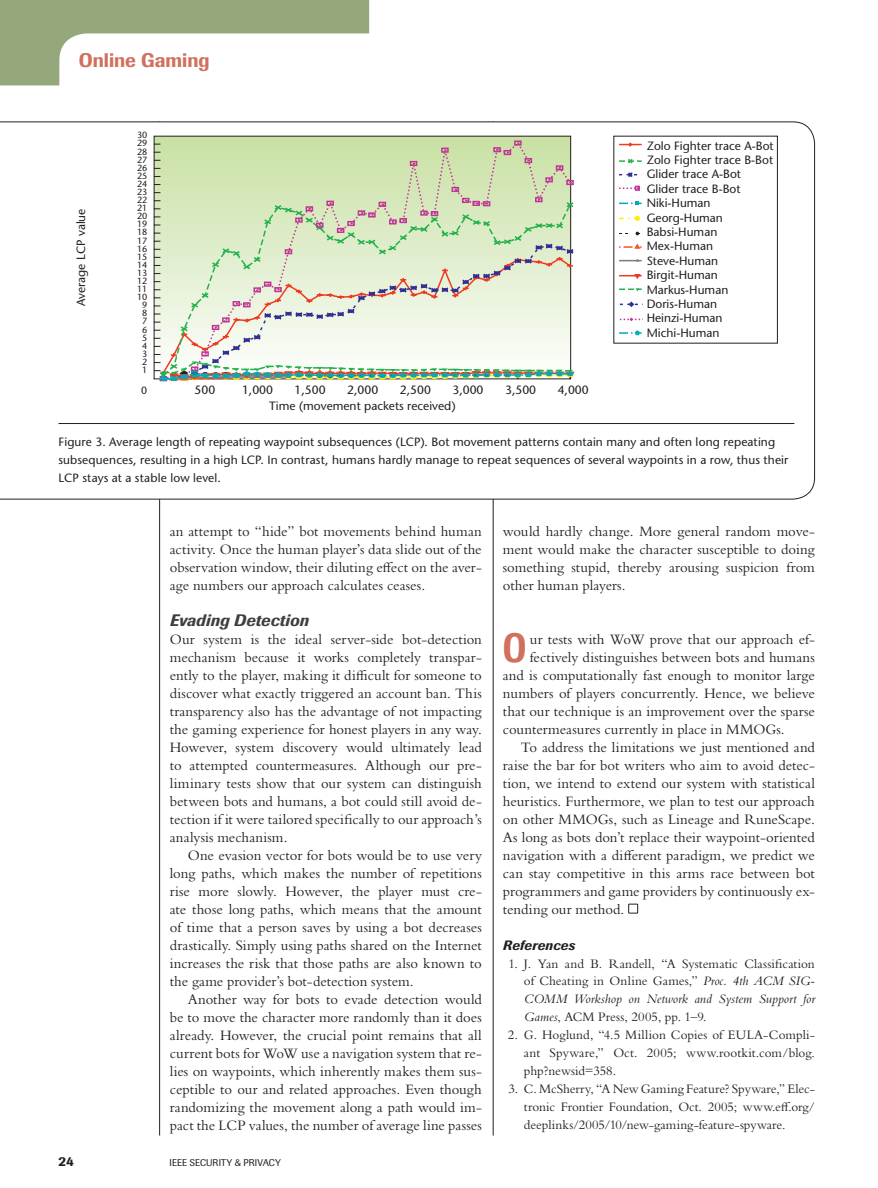
<style>
.page{position:relative;width:878px;height:1188px;background:#fff}
.page>*{position:absolute;margin:0;border:0;box-sizing:border-box;transform-origin:0 0}
.t1{font:500 40.5px "Imago";color:#d0705f;scale:.8 1}
.t2{font:500 19.5px "Imago";color:#d0705f}
.t3{font:italic 500 16.5px "Imago";letter-spacing:.005em;color:#3e3e3f}
.t4{font:15px/18px "Bembo Std";color:#231f20;text-align:justify}
.t5{font:13.5px/18px "Bembo Std";letter-spacing:.005em;color:#231f20;text-align:justify}
.t6{font:italic 500 13.5px "Imago";letter-spacing:.02em;color:#231f20}
.t7{font:500 13.5px "Imago";color:#231f20}
.t8{font:500 12px/14.4px "Stone Sans Std";color:#231f20}
.t9{font:500 10.5px "Stone Sans Std";color:#231f20}
.t10{font:9.75px "Imago";letter-spacing:.015em;color:#231f20}
.t11{font:500 9px "Stone Sans Std";color:#231f20}
.s1{font-style:italic}
</style>
<div class="page">
<svg style="left:0;top:0;width:369px;height:85px"></svg>
<hr style="left:159px;top:122px;width:1px;height:1014px;background:#231f20">
<hr style="left:493px;top:122px;width:1px;height:1014px;background:#231f20">
<div style="left:628px;top:904px;width:10px;height:10px;border:1px solid #231f20"></div>
<svg style="left:0;top:122px;width:814px;height:378px"></svg>
<div style="left:58px;top:428px;width:736px;height:54px;background:#fff"></div>
<hr style="left:58px;top:423px;width:736px;height:1px;background:#231f20">
<h2 class="t2" style="left:79px;top:49px;width:132px">Online Gaming</h2>
<p class="t8" style="left:74px;top:306px;width:99px;rotate:-90deg">Average LCP value</p>
<p class="t11" style="left:137px;top:130px;width:12px">30</p>
<p class="t11" style="left:137px;top:138px;width:12px">29</p>
<p class="t11" style="left:137px;top:146px;width:12px">28</p>
<p class="t11" style="left:137px;top:154px;width:12px">27</p>
<p class="t11" style="left:137px;top:162px;width:12px">26</p>
<p class="t11" style="left:137px;top:170px;width:12px">25</p>
<p class="t11" style="left:137px;top:178px;width:12px">24</p>
<p class="t11" style="left:137px;top:186px;width:12px">23</p>
<p class="t11" style="left:137px;top:195px;width:12px">22</p>
<p class="t11" style="left:137px;top:203px;width:12px">21</p>
<p class="t11" style="left:137px;top:211px;width:12px">20</p>
<p class="t11" style="left:137px;top:219px;width:12px">19</p>
<p class="t11" style="left:137px;top:227px;width:12px">18</p>
<p class="t11" style="left:137px;top:235px;width:12px">17</p>
<p class="t11" style="left:137px;top:243px;width:12px">16</p>
<p class="t11" style="left:137px;top:251px;width:12px">15</p>
<p class="t11" style="left:137px;top:259px;width:12px">14</p>
<p class="t11" style="left:137px;top:267px;width:12px">13</p>
<p class="t11" style="left:137px;top:275px;width:12px">12</p>
<p class="t11" style="left:137px;top:284px;width:12px">11</p>
<p class="t11" style="left:137px;top:292px;width:12px">10</p>
<p class="t11" style="left:142px;top:300px;width:7px">9</p>
<p class="t11" style="left:142px;top:308px;width:7px">8</p>
<p class="t11" style="left:142px;top:316px;width:7px">7</p>
<p class="t11" style="left:142px;top:324px;width:7px">6</p>
<p class="t11" style="left:142px;top:332px;width:7px">5</p>
<p class="t11" style="left:142px;top:340px;width:7px">4</p>
<p class="t11" style="left:142px;top:348px;width:7px">3</p>
<p class="t11" style="left:142px;top:356px;width:7px">2</p>
<p class="t11" style="left:142px;top:364px;width:7px">1</p>
<p class="t9" style="left:141px;top:384px;width:8px">0</p>
<p class="t8" style="left:194px;top:382px;width:22px">500</p>
<p class="t8" style="left:242px;top:382px;width:32px">1,000</p>
<p class="t8" style="left:294px;top:382px;width:32px">1,500</p>
<p class="t8" style="left:347px;top:382px;width:32px">2,000</p>
<p class="t8" style="left:400px;top:382px;width:32px">2,500</p>
<p class="t8" style="left:452px;top:382px;width:32px">3,000</p>
<p class="t8" style="left:505px;top:382px;width:32px">3,500</p>
<p class="t8" style="left:557px;top:382px;width:32px">4,000</p>
<p class="t8" style="left:269px;top:399px;width:188px">Time (movement packets received)</p>
<p class="t8" style="left:646px;top:138px;width:128px">Zolo Fighter trace A-Bot<br>Zolo Fighter trace B-Bot<br>Glider trace A-Bot<br>Glider trace B-Bot<br>Niki-Human<br>Georg-Human<br>Babsi-Human<br>Mex-Human<br>Steve-Human<br>Birgit-Human<br>Markus-Human<br>Doris-Human<br>Heinzi-Human<br>Michi-Human</p>
<p class="t8" style="left:58px;top:432px;width:731px;line-height:18px">Figure 3. Average length of repeating waypoint subsequences (LCP). Bot movement patterns contain many and often long repeating subsequences, resulting in a high LCP. In contrast, humans hardly manage to repeat sequences of several waypoints in a row, thus their<br>LCP stays at a stable low level.</p>
<p class="t4" style="left:170px;top:522px;width:313px">an attempt to “hide” bot movements behind human activity. Once the human player’s data slide out of the observation window, their diluting effect on the aver&shy;age numbers our approach calculates ceases.</p>
<p class="t3" style="left:170px;top:610px;width:140px">Evading Detection</p>
<p class="t4" style="left:170px;top:630px;width:313px">Our system is the ideal server-side bot-detection mechanism because it works completely transpar&shy;ently to the player, making it difficult for someone to discover what exactly triggered an account ban. This transparency also has the advantage of not impacting the gaming experience for honest players in any way.<br>However, system discovery would ultimately lead to attempted countermeasures. Although our pre&shy;liminary tests show that our system can distinguish between bots and humans, a bot could still avoid de&shy;tection if it were tailored specifically to our approach’s analysis mechanism.</p>
<p class="t4" style="left:170px;top:846px;width:313px;text-indent:18px">One evasion vector for bots would be to use very long paths, which makes the number of repetitions rise more slowly. However, the player must cre&shy;ate those long paths, which means that the amount of time that a person saves by using a bot decreases drastically. Simply using paths shared on the Internet increases the risk that those paths are also known to the game provider’s bot-detection system.</p>
<p class="t4" style="left:170px;top:990px;width:313px;text-indent:18px">Another way for bots to evade detection would be to move the character more randomly than it does already. However, the crucial point remains that all current bots for WoW use a navigation system that re&shy;lies on waypoints, which inherently makes them sus&shy;ceptible to our and related approaches. Even though randomizing the movement along a path would im&shy;pact the LCP values, the number of average line passes</p>
<p class="t7" style="left:58px;top:1153px;width:17px">24</p>
<p class="t10" style="left:169px;top:1156px;width:5px">IEEE</p>
<p class="t10" style="left:190px;top:1156px;width:23px">SECURITY</p>
<p class="t10" style="left:235px;top:1156px;width:47px">&amp; PRI VACY</p>
<p class="t4" style="left:503px;top:522px;width:313px">would hardly change. More general random move&shy;ment would make the character susceptible to doing something stupid, thereby arousing suspicion from other human players.</p>
<h1 class="t1" style="left:503px;top:623px;width:31px">O</h1>
<p class="t4" style="left:529px;top:630px;width:287px">ur tests with WoW prove that our approach ef-</p>
<p class="t4" style="left:529px;top:648px;width:287px">fectively distinguishes between bots and humans</p>
<p class="t4" style="left:503px;top:666px;width:313px">and is computationally fast enough to monitor large</p>
<p class="t4" style="left:503px;top:684px;width:313px">numbers of players concurrently. Hence, we believe</p>
<p class="t4" style="left:503px;top:702px;width:313px">that our technique is an improvement over the sparse</p>
<p class="t4" style="left:503px;top:720px;width:283px">countermeasures currently in place in MMOGs.</p>
<p class="t4" style="left:521px;top:738px;width:295px">To address the limitations we just mentioned and</p>
<p class="t4" style="left:503px;top:756px;width:313px">raise the bar for bot writers who aim to avoid detec-</p>
<p class="t4" style="left:503px;top:774px;width:313px">tion, we intend to extend our system with statistical</p>
<p class="t4" style="left:503px;top:792px;width:313px">heuristics. Furthermore, we plan to test our approach</p>
<p class="t4" style="left:503px;top:810px;width:313px">on other MMOGs, such as Lineage and RuneScape.</p>
<p class="t4" style="left:503px;top:828px;width:313px">As long as bots don’t replace their waypoint-oriented</p>
<p class="t4" style="left:503px;top:846px;width:313px">navigation with a different paradigm, we predict we</p>
<p class="t4" style="left:503px;top:864px;width:313px">can stay competitive in this arms race between bot</p>
<p class="t4" style="left:503px;top:882px;width:313px">programmers and game providers by continuously ex-</p>
<p class="t4" style="left:503px;top:900px;width:123px">tending our method.</p>
<p class="t6" style="left:503px;top:937px;width:74px">References</p>
<p class="t5" style="left:524px;top:954px;width:292px;text-indent:-15px">1. J. Yan and B. Randell, “A Systematic Classification of Cheating in Online Games,” <span class="s1">Proc. 4th ACM SIG-COMM Workshop on Network and System Support for Games</span>, ACM Press, 2005, pp. 1–9.</p>
<p class="t5" style="left:524px;top:1026px;width:292px;text-indent:-16px">2. G. Hoglund, “4.5 Million Copies of EULA-Compli&shy;ant Spyware,” Oct. 2005; www.rootkit.com/blog. php?newsid=358.</p>
<p class="t5" style="left:524px;top:1080px;width:292px;text-indent:-15px">3. C. McSherry, “A New Gaming Feature? Spyware,” Elec&shy;tronic Frontier Foundation, Oct. 2005; www.eff.org/ deeplinks/2005/10/new-gaming-feature-spyware.</p>
</div>
